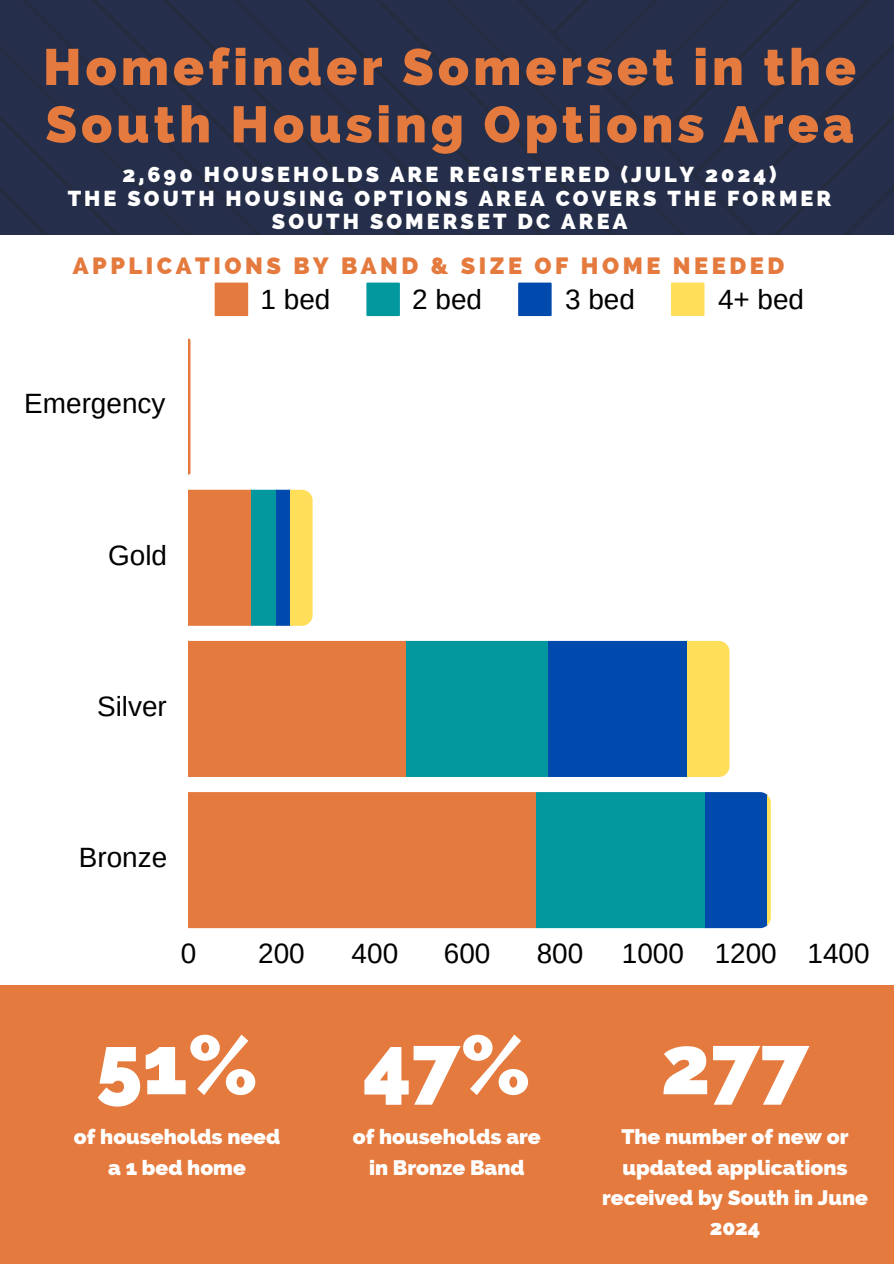
<style>
.page{position:relative;width:894px;height:1264px;background:#fff}
.page>*{position:absolute;margin:0;border:0;box-sizing:border-box;transform-origin:0 0}
.t1{font:800 82.65px "Raleway";color:#fff}
.t2{font:800 51px/57.3px "Raleway";letter-spacing:.08em;color:#e57a3e}
.t3{font:27.9px "Arimo";color:#000}
.t4{font:800 23.55px "Raleway";letter-spacing:.15em;color:#e57a3e}
.t5{font:800 21.6px/23.7px "Raleway";letter-spacing:.14em;color:#fff;text-align:center}
.t6{font:800 21px/30.5px "Raleway";color:#fff;text-align:center}
</style>
<div class="page">
<div style="left:0;top:0;width:893px;height:235px;background:#252e4a"></div>
<div style="left:0;top:985px;width:893px;height:278px;background:#e57a3e"></div>
<svg style="left:214px;top:282px;width:34px;height:34px"></svg>
<svg style="left:366px;top:282px;width:34px;height:34px"></svg>
<svg style="left:518px;top:282px;width:33px;height:34px"></svg>
<svg style="left:671px;top:282px;width:33px;height:34px"></svg>
<svg style="left:188px;top:338px;width:2px;height:136px"></svg>
<svg style="left:188px;top:490px;width:124px;height:135px;background:#9f8963"></svg>
<svg style="left:188px;top:641px;width:541px;height:136px;background:#717d75"></svg>
<div style="left:188px;top:792px;width:348px;height:136px;background:#e57a3e"></div>
<svg style="left:536px;top:792px;width:234px;height:136px;background:#0584a1"></svg>
<h3 class="t2" style="left:43px;top:38px;width:814px">Homefinder Somerset in the<br>South Housing Options Area</h3>
<h2 class="t5" style="left:68px;top:162px;width:765px">2,690 HOUSEHOLDS ARE REGISTERED (JULY 2024)<br>THE SOUTH HOUSING OPTIONS AREA COVERS THE FORMER<br>SOUTH SOMERSET DC AREA</h2>
<p class="t4" style="left:73px;top:251px;width:712px">APPLICATIONS BY BAND &amp; SIZE OF HOME NEEDED</p>
<h3 class="t3" style="left:260px;top:283px;width:71px">1 bed</h3>
<h3 class="t3" style="left:412px;top:283px;width:71px">2 bed</h3>
<h3 class="t3" style="left:565px;top:283px;width:71px">3 bed</h3>
<h3 class="t3" style="left:717px;top:283px;width:88px">4+ bed</h3>
<h3 class="t3" style="left:24px;top:388px;width:143px">Emergency</h3>
<h3 class="t3" style="left:108px;top:539px;width:60px">Gold</h3>
<h3 class="t3" style="left:97px;top:690px;width:71px">Silver</h3>
<h3 class="t3" style="left:79px;top:841px;width:90px">Bronze</h3>
<h3 class="t3" style="left:181px;top:938px;width:17px">0</h3>
<h3 class="t3" style="left:258px;top:938px;width:48px">200</h3>
<h3 class="t3" style="left:351px;top:938px;width:48px">400</h3>
<h3 class="t3" style="left:444px;top:938px;width:48px">600</h3>
<h3 class="t3" style="left:536px;top:938px;width:48px">800</h3>
<h3 class="t3" style="left:621px;top:938px;width:249px">1000 1200 1400</h3>
<p class="t1" style="left:96px;top:1016px;width:163px">51%</p>
<h3 class="t6" style="left:74px;top:1121px;width:208px">of households need a 1 bed home</h3>
<p class="t1" style="left:362px;top:1016px;width:169px">47%</p>
<h1 class="t6" style="left:353px;top:1121px;width:189px">of households are in Bronze Band</h1>
<p class="t1" style="left:660px;top:1016px;width:150px">277</p>
<h1 class="t6" style="left:602px;top:1121px;width:267px">The number of new or updated applications received by South in June<br>2024</h1>
</div>
